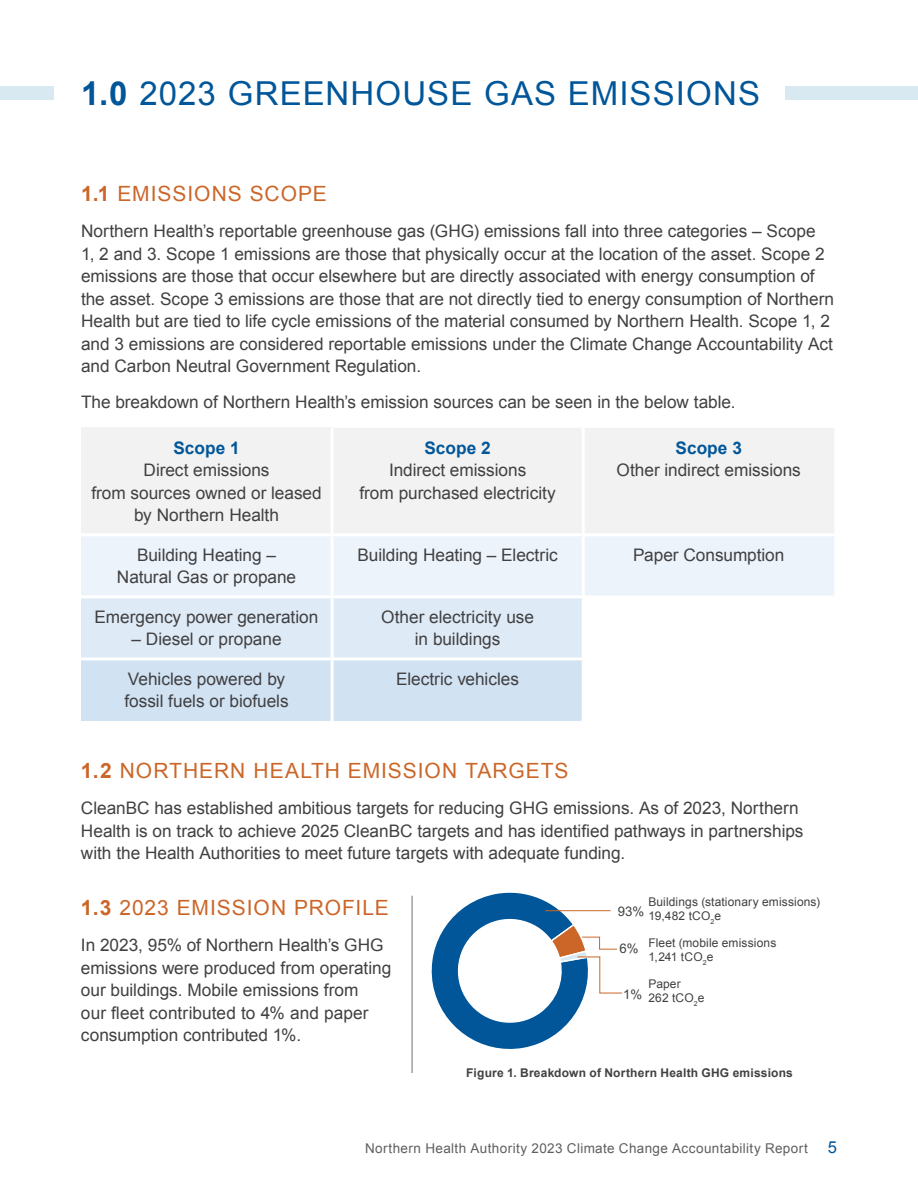
<style>
.page{position:relative;width:918px;height:1188px;background:#fff}
.page>*{position:absolute;margin:0;border:0;box-sizing:border-box;transform-origin:0 0}
.t1{font:33px "Arial";letter-spacing:.035em;color:#005699}
.t2{font:21px "Arial";letter-spacing:.045em;color:#cb6628}
.t3{font:17.25px/22.5px "Arial";letter-spacing:-.005em;color:#414042}
.t4{font:700 17.25px "Arial";letter-spacing:.005em;color:#005699}
.t5{font:13.5px "Arial";letter-spacing:.025em;color:#5f5f5f}
.t6{font:13.2px "Arial";color:#404040}
.t7{font:12px/14.4px "Arial";letter-spacing:.01em;color:#414042}
.t8{font:700 12px "Arial";letter-spacing:.015em;color:#414042}
.s1{font-weight:700}
.s2{font-size:16.5px;color:#005699}
</style>
<div class="page">
<div style="left:81px;top:428px;width:251px;height:107px;background:#f2f2f2"></div>
<div style="left:334px;top:428px;width:500px;height:105px;background:#f2f2f2"></div>
<div style="left:81px;top:536px;width:753px;height:59px;background:#ecf3fa"></div>
<svg style="left:81px;top:598px;width:501px;height:123px;background:#d7e6f4"></svg>
<hr style="left:331px;top:428px;width:3px;height:105px;background:#fff">
<hr style="left:582px;top:428px;width:3px;height:105px;background:#fff">
<hr style="left:81px;top:533px;width:251px;height:3px;background:#fff">
<hr style="left:331px;top:536px;width:3px;height:59px;background:#fff">
<hr style="left:582px;top:536px;width:3px;height:59px;background:#fff">
<hr style="left:331px;top:598px;width:3px;height:59px;background:#fff">
<hr style="left:81px;top:657px;width:251px;height:3px;background:#fff">
<hr style="left:332px;top:657px;width:251px;height:3px;background:#fff">
<hr style="left:331px;top:660px;width:3px;height:61px;background:#fff">
<div style="left:0;top:86px;width:54px;height:14px;background:#d9e9f1"></div>
<div style="left:786px;top:86px;width:132px;height:14px;background:#d9e9f1"></div>
<hr style="left:412px;top:896px;width:1px;height:177px;background:#6d6e71">
<svg style="left:431px;top:892px;width:192px;height:157px"></svg>
<h1 class="t1" style="left:81px;top:72px;width:681px"><span class="s1">1.0</span> 2023 GREENHOUSE GAS EMISSIONS</h1>
<p class="t2" style="left:81px;top:180px;width:247px"><span class="s1">1.1</span> EMISSIONS SCOPE</p>
<p class="t3" style="left:81px;top:220px;width:755px">Northern Health’s reportable greenhouse gas (GHG) emissions fall into three categories – Scope<br>1, 2 and 3. Scope 1 emissions are those that physically occur at the location of the asset. Scope 2 emissions are those that occur elsewhere but are directly associated with energy consumption of the asset. Scope 3 emissions are those that are not directly tied to energy consumption of Northern Health but are tied to life cycle emissions of the material consumed by Northern Health. Scope 1, 2 and 3 emissions are considered reportable emissions under the Climate Change Accountability Act and Carbon Neutral Government Regulation.</p>
<p class="t3" style="left:81px;top:391px;width:656px">The breakdown of Northern Health’s emission sources can be seen in the below table.</p>
<p class="t4" style="left:173px;top:436px;width:68px">Scope 1</p>
<p class="t3" style="left:91px;top:459px;width:232px;text-align:center">Direct emissions<br>from sources owned or leased by Northern Health</p>
<p class="t4" style="left:676px;top:436px;width:68px">Scope 3</p>
<p class="t3" style="left:617px;top:459px;width:186px">Other indirect emissions</p>
<p class="t4" style="left:424px;top:436px;width:68px">Scope 2</p>
<p class="t3" style="left:359px;top:459px;width:198px;text-align:center">Indirect emissions<br>from purchased electricity</p>
<p class="t3" style="left:117px;top:544px;width:181px;text-align:center">Building Heating –<br>Natural Gas or propane</p>
<p class="t3" style="left:357px;top:544px;width:202px">Building Heating – Electric</p>
<p class="t3" style="left:633px;top:544px;width:153px">Paper Consumption</p>
<p class="t3" style="left:95px;top:606px;width:225px">Emergency power generation</p>
<p class="t3" style="left:132px;top:628px;width:152px">– Diesel or propane</p>
<p class="t3" style="left:381px;top:606px;width:154px;text-align:center">Other electricity use in buildings</p>
<p class="t3" style="left:124px;top:668px;width:166px">Vehicles powered by fossil fuels or biofuels</p>
<p class="t3" style="left:396px;top:668px;width:125px">Electric vehicles</p>
<p class="t2" style="left:81px;top:757px;width:489px"><span class="s1">1.2</span> NORTHERN HEALTH EMISSION TARGETS</p>
<p class="t3" style="left:81px;top:797px;width:724px">CleanBC has established ambitious targets for reducing GHG emissions. As of 2023, Northern<br>Health is on track to achieve 2025 CleanBC targets and has identified pathways in partnerships with the Health Authorities to meet future targets with adequate funding.</p>
<p class="t2" style="left:81px;top:894px;width:309px"><span class="s1">1.3</span> 2023 EMISSION PROFILE</p>
<p class="t3" style="left:81px;top:934px;width:312px">In 2023, 95% of Northern Health’s GHG emissions were produced from operating our buildings. Mobile emissions from<br>our fleet contributed to 4% and paper consumption contributed 1%.</p>
<p class="t7" style="left:648px;top:895px;width:173px">Buildings (stationary emissions)<br>19,482 tCO<sub>2</sub>e</p>
<p class="t7" style="left:648px;top:935px;width:130px">Fleet (mobile emissions<br>1,241 tCO<sub>2</sub>e</p>
<p class="t7" style="left:648px;top:976px;width:58px">Paper<br>262 tCO<sub>2</sub>e</p>
<p class="t6" style="left:618px;top:902px;width:28px">93%</p>
<p class="t6" style="left:620px;top:940px;width:21px">6%</p>
<p class="t6" style="left:623px;top:985px;width:21px">1%</p>
<p class="t8" style="left:466px;top:1065px;width:328px">Figure 1. Breakdown of Northern Health GHG emissions</p>
<p class="t5" style="left:365px;top:1140px;width:473px">Northern Health Authority 2023 Climate Change Accountability Report <span class="s2">5</span></p>
</div>
